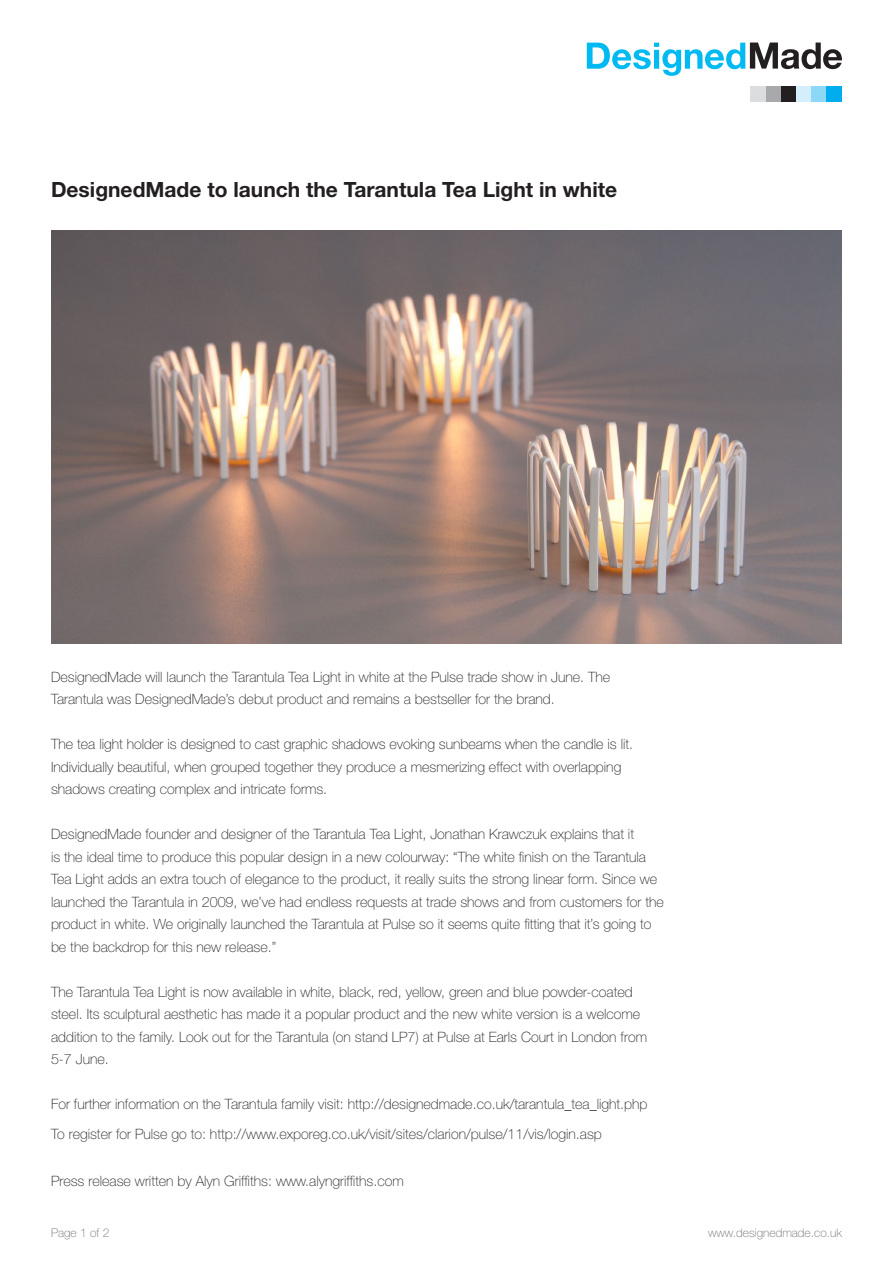
<style>
.page{position:relative;width:893px;height:1263px;background:#fff}
.page>*{position:absolute;margin:0;border:0;box-sizing:border-box;transform-origin:0 0}
.t1{font:700 21px "Helvetica Neue";color:#231f20}
.t2{font:100 14.25px/22.5px "Helvetica Neue";color:#231f20}
.t3{font:100 12px "Helvetica Neue";color:#6c6d70}
</style>
<div class="page">
<svg style="left:587px;top:43px;width:255px;height:33px"></svg>
<div style="left:826px;top:86px;width:15px;height:15px;background:#00aeef"></div>
<div style="left:811px;top:86px;width:15px;height:15px;background:#8dd7f7"></div>
<div style="left:796px;top:86px;width:15px;height:15px;background:#d4effb"></div>
<div style="left:780px;top:86px;width:16px;height:15px;background:#231f20"></div>
<div style="left:765px;top:86px;width:15px;height:15px;background:#a8a9ad"></div>
<div style="left:750px;top:86px;width:15px;height:15px;background:#dcdddf"></div>
<img style="left:51px;top:231px;width:791px;height:412px">
<p class="t1" style="left:51px;top:177px;width:568px">DesignedMade to launch the Tarantula Tea Light in white</p>
<p class="t2" style="left:51px;top:665px;width:561px">DesignedMade will launch the Tarantula Tea Light in white at the Pulse trade show in June. The<br>Tarantula was DesignedMade’s debut product and remains a bestseller for the brand.</p>
<p class="t2" style="left:51px;top:733px;width:584px">The tea light holder is designed to cast graphic shadows evoking sunbeams when the candle is lit.<br>Individually beautiful, when grouped together they produce a mesmerizing effect with overlapping shadows creating complex and intricate forms.</p>
<p class="t2" style="left:51px;top:823px;width:614px">DesignedMade founder and designer of the Tarantula Tea Light, Jonathan Krawczuk explains that it<br>is the ideal time to produce this popular design in a new colourway: “The white finish on the Tarantula Tea Light adds an extra touch of elegance to the product, it really suits the strong linear form. Since we launched the Tarantula in 2009, we’ve had endless requests at trade shows and from customers for the product in white. We originally launched the Tarantula at Pulse so it seems quite fitting that it’s going to be the backdrop for this new release.”</p>
<p class="t2" style="left:51px;top:980px;width:597px">The Tarantula Tea Light is now available in white, black, red, yellow, green and blue powder-coated steel. Its sculptural aesthetic has made it a popular product and the new white version is a welcome addition to the family. Look out for the Tarantula (on stand LP7) at Pulse at Earls Court in London from 5-7 June.</p>
<p class="t2" style="left:51px;top:1093px;width:598px">For further information on the Tarantula family visit: http://designedmade.co.uk/tarantula_tea_light.php</p>
<p class="t2" style="left:51px;top:1123px;width:552px">To register for Pulse go to: http://www.exporeg.co.uk/visit/sites/clarion/pulse/11/vis/login.asp</p>
<p class="t2" style="left:51px;top:1169px;width:354px">Press release written by Alyn Griffiths: www.alyngriffiths.com</p>
<p class="t3" style="left:51px;top:1226px;width:60px">Page 1 of 2</p>
<p class="t3" style="left:708px;top:1226px;width:135px">www.designedmade.co.uk</p>
</div>
